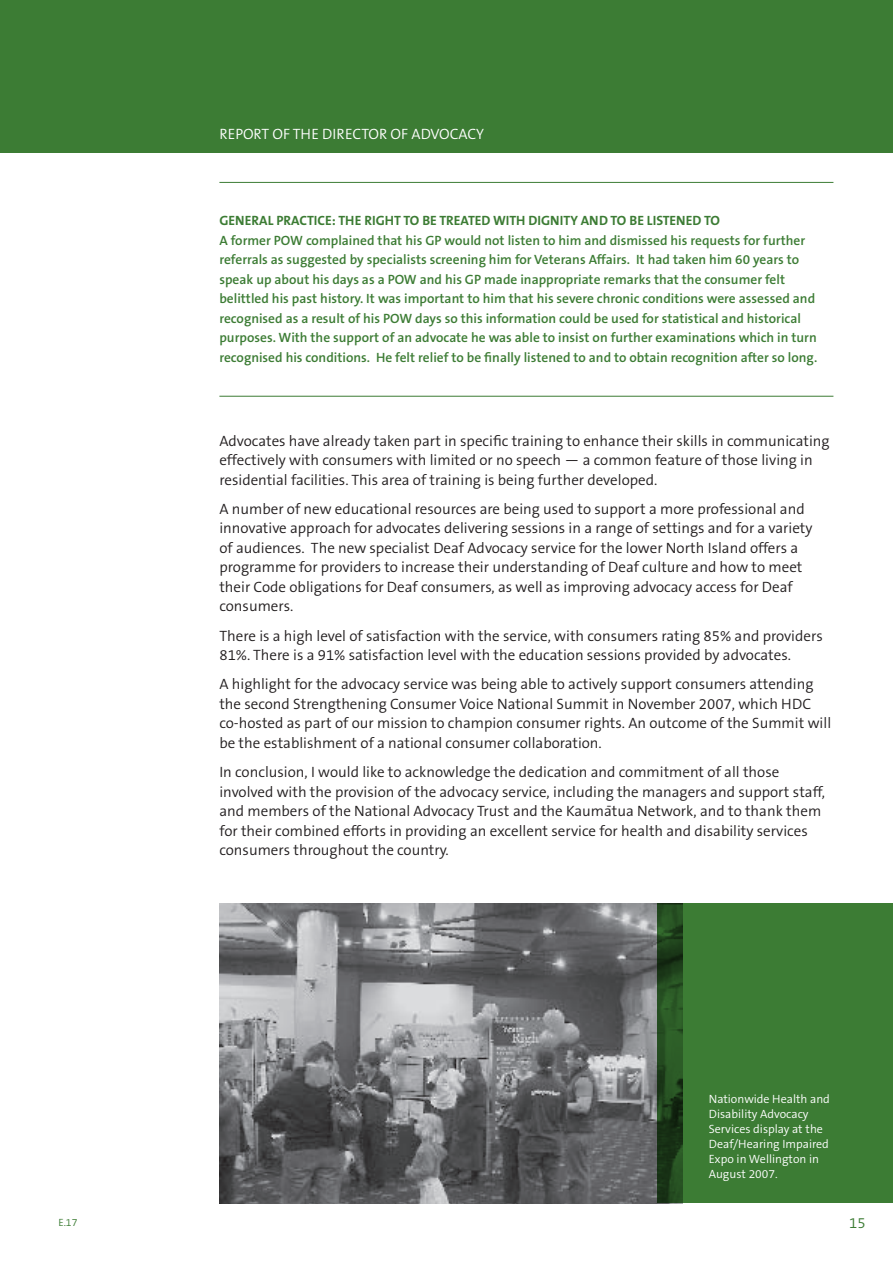
<style>
.page{position:relative;width:893px;height:1263px;background:#fff}
.page>*{position:absolute;margin:0;border:0;box-sizing:border-box;transform-origin:0 0}
.t1{font:300 15px/19.5px "The Sans B4";color:#231f20}
.t2{font:300 15px "The Sans B4";color:#fff}
.t3{font:300 15px "The Sans B4";color:#3c7c34}
.t4{font:600 13.5px/19.5px "The Sans B6";color:#3c7c34}
.t5{font:700 13.5px "The Sans B7";color:#3c7c34}
.t6{font:300 12px/15px "The Sans B4";color:#fff}
.t7{font:300 10.5px "The Sans B4";color:#3c7c34}
</style>
<div class="page">
<div style="left:0;top:0;width:893px;height:153px;background:#3c7c34"></div>
<img style="left:219px;top:904px;width:438px;height:299px">
<div style="left:657px;top:904px;width:236px;height:299px;background:#3c7c34"></div>
<hr style="left:219px;top:182px;width:614px;height:1px;background:#3c7c34">
<hr style="left:219px;top:396px;width:614px;height:1px;background:#3c7c34">
<p class="t2" style="left:219px;top:126px;width:266px">REPORT OF THE DIRECTOR OF ADVOCACY</p>
<p class="t5" style="left:219px;top:213px;width:502px">GENERAL PRACTICE: THE RIGHT TO BE TREATED WITH DIGNITY AND TO BE LISTENED TO</p>
<p class="t4" style="left:219px;top:231px;width:599px">A former POW complained that his GP would not listen to him and dismissed his requests for further referrals as suggested by specialists screening him for Veterans Affairs. It had taken him 60 years to speak up about his days as a POW and his GP made inappropriate remarks that the consumer felt belittled his past history. It was important to him that his severe chronic conditions were assessed and recognised as a result of his POW days so this information could be used for statistical and historical purposes. With the support of an advocate he was able to insist on further examinations which in turn recognised his conditions. He felt relief to be finally listened to and to obtain recognition after so long.</p>
<p class="t1" style="left:219px;top:431px;width:612px">Advocates have already taken part in specific training to enhance their skills in communicating effectively with consumers with limited or no speech — a common feature of those living in residential facilities. This area of training is being further developed.</p>
<p class="t1" style="left:219px;top:500px;width:595px">A number of new educational resources are being used to support a more professional and innovative approach for advocates delivering sessions in a range of settings and for a variety of audiences. The new specialist Deaf Advocacy service for the lower North Island offers a programme for providers to increase their understanding of Deaf culture and how to meet their Code obligations for Deaf consumers, as well as improving advocacy access for Deaf consumers.</p>
<p class="t1" style="left:219px;top:626px;width:605px">There is a high level of satisfaction with the service, with consumers rating 85% and providers<br>81%. There is a 91% satisfaction level with the education sessions provided by advocates.</p>
<p class="t1" style="left:219px;top:675px;width:613px">A highlight for the advocacy service was being able to actively support consumers attending the second Strengthening Consumer Voice National Summit in November 2007, which HDC co-hosted as part of our mission to champion consumer rights. An outcome of the Summit will be the establishment of a national consumer collaboration.</p>
<p class="t1" style="left:219px;top:763px;width:607px">In conclusion, I would like to acknowledge the dedication and commitment of all those involved with the provision of the advocacy service, including the managers and support staff, and members of the National Advocacy Trust and the Kaumaˉtua Network, and to thank them for their combined efforts in providing an excellent service for health and disability services consumers throughout the country.</p>
<p class="t6" style="left:709px;top:1092px;width:123px">Nationwide Health and<br>Disability Advocacy<br>Services display at the<br>Deaf/Hearing Impaired<br>Expo in Wellington in<br>August 2007.</p>
<p class="t7" style="left:58px;top:1217px;width:21px">E.17</p>
<p class="t3" style="left:849px;top:1215px;width:18px">15</p>
</div>
